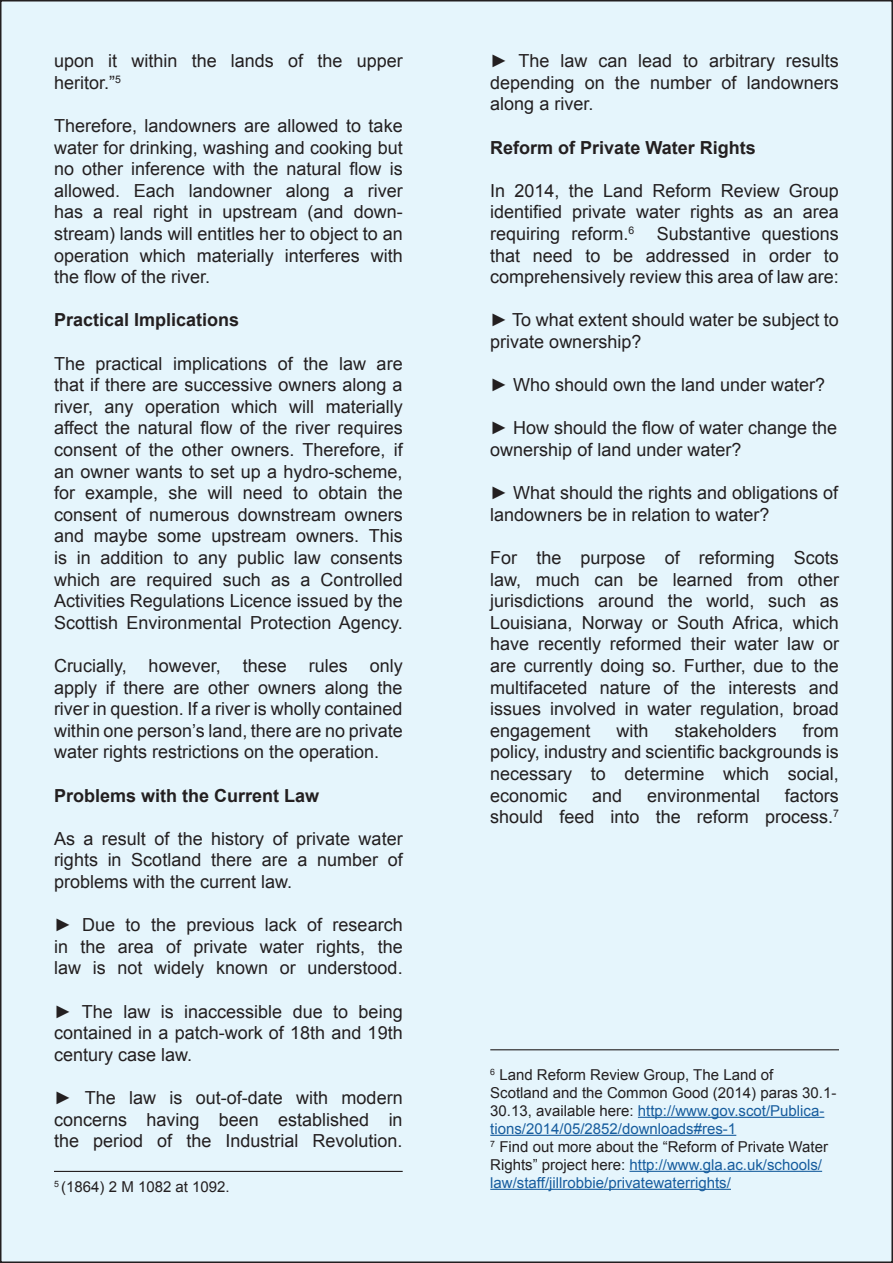
<style>
.page{position:relative;width:893px;height:1263px;background:#fff}
.page>*{position:absolute;margin:0;border:0;box-sizing:border-box;transform-origin:0 0}
.t1{font:18px/21.6px "Arial";color:#231f20}
.t2{font:700 18px "Arial";color:#231f20}
.t3{font:15px/18px "Arial";color:#175d9e}
.t4{font:15px "Arial";color:#231f20}
.s1{color:#231f20}
</style>
<div class="page">
<div style="left:1px;top:1px;width:891px;height:1261px;background:#e5f5fc"></div>
<hr style="left:54px;top:1171px;width:349px;height:1px;background:#231f20">
<hr style="left:490px;top:1049px;width:349px;height:1px;background:#231f20">
<hr style="left:638px;top:1117px;width:186px;height:1px;background:#175d9e">
<hr style="left:490px;top:1135px;width:246px;height:1px;background:#175d9e">
<hr style="left:629px;top:1171px;width:193px;height:1px;background:#175d9e">
<hr style="left:490px;top:1189px;width:241px;height:1px;background:#175d9e">
<p class="t1" style="left:54px;top:50px;width:350px">upon it within the lands of the upper</p>
<p class="t1" style="left:54px;top:72px;width:68px">heritor.”<sup>5</sup></p>
<p class="t1" style="left:54px;top:115px;width:350px;text-align:justify">Therefore, landowners are allowed to take water for drinking, washing and cooking but no other inference with the natural flow is</p>
<p class="t1" style="left:54px;top:180px;width:350px;text-align:justify">allowed. Each landowner along a river has a real right in upstream (and down&shy;stream) lands will entitles her to object to an</p>
<p class="t1" style="left:54px;top:245px;width:350px">operation which materially interferes with the flow of the river.</p>
<p class="t2" style="left:54px;top:308px;width:187px">Practical Implications</p>
<p class="t1" style="left:54px;top:353px;width:350px">The practical implications of the law are that if there are successive owners along a</p>
<p class="t1" style="left:54px;top:396px;width:350px;text-align:justify">river, any operation which will materially affect the natural flow of the river requires consent of the other owners. Therefore, if an owner wants to set up a hydro-scheme, for example, she will need to obtain the</p>
<p class="t1" style="left:54px;top:504px;width:350px;text-align:justify">consent of numerous downstream owners and maybe some upstream owners. This is in addition to any public law consents which are required such as a Controlled</p>
<p class="t1" style="left:54px;top:590px;width:350px">Activities Regulations Licence issued by the<br>Scottish Environmental Protection Agency.</p>
<p class="t1" style="left:54px;top:655px;width:350px">Crucially, however, these rules only</p>
<p class="t1" style="left:54px;top:677px;width:350px">apply if there are other owners along the</p>
<p class="t1" style="left:54px;top:698px;width:350px">river in question. If a river is wholly contained</p>
<p class="t1" style="left:54px;top:720px;width:350px">within one person’s land, there are no private</p>
<p class="t1" style="left:54px;top:741px;width:327px">water rights restrictions on the operation.</p>
<p class="t2" style="left:54px;top:783px;width:267px">Problems with the Current Law</p>
<p class="t1" style="left:54px;top:828px;width:350px;text-align:justify">As a result of the history of private water rights in Scotland there are a number of problems with the current law.</p>
<p class="t1" style="left:54px;top:914px;width:350px">► Due to the previous lack of research</p>
<p class="t1" style="left:54px;top:936px;width:350px">in the area of private water rights, the law is not widely known or understood.</p>
<p class="t1" style="left:54px;top:1001px;width:350px">► The law is inaccessible due to being</p>
<p class="t1" style="left:54px;top:1022px;width:350px">contained in a patch-work of 18th and 19th century case law.</p>
<p class="t1" style="left:54px;top:1087px;width:350px">► The law is out-of-date with modern</p>
<p class="t1" style="left:54px;top:1109px;width:350px">concerns having been established in the period of the Industrial Revolution.</p>
<p class="t4" style="left:54px;top:1176px;width:177px"><sup>5</sup> (1864) 2 M 1082 at 1092.</p>
<p class="t1" style="left:490px;top:50px;width:350px">► The law can lead to arbitrary results</p>
<p class="t1" style="left:490px;top:72px;width:350px">depending on the number of landowners along a river.</p>
<p class="t2" style="left:490px;top:135px;width:267px">Reform of Private Water Rights</p>
<p class="t1" style="left:490px;top:180px;width:350px">In 2014, the Land Reform Review Group identified private water rights as an area</p>
<p class="t1" style="left:490px;top:223px;width:350px">requiring reform.<sup>6</sup> Substantive questions that need to be addressed in order to</p>
<p class="t1" style="left:490px;top:266px;width:350px">comprehensively review this area of law are:</p>
<p class="t1" style="left:490px;top:309px;width:350px">► To what extent should water be subject to private ownership?</p>
<p class="t1" style="left:490px;top:374px;width:336px">► Who should own the land under water?</p>
<p class="t1" style="left:490px;top:417px;width:348px">► How should the flow of water change the ownership of land under water?</p>
<p class="t1" style="left:490px;top:482px;width:349px">► What should the rights and obligations of landowners be in relation to water?</p>
<p class="t1" style="left:490px;top:547px;width:350px">For the purpose of reforming Scots law, much can be learned from other</p>
<p class="t1" style="left:490px;top:590px;width:350px">jurisdictions around the world, such as</p>
<p class="t1" style="left:490px;top:612px;width:350px;text-align:justify">Louisiana, Norway or South Africa, which have recently reformed their water law or are currently doing so. Further, due to the multifaceted nature of the interests and</p>
<p class="t1" style="left:490px;top:698px;width:350px">issues involved in water regulation, broad engagement</p>
<p class="t1" style="left:617px;top:720px;width:34px">with</p>
<p class="t1" style="left:675px;top:720px;width:104px">stakeholders</p>
<p class="t1" style="left:803px;top:720px;width:37px">from</p>
<p class="t1" style="left:490px;top:741px;width:350px">policy, industry and scientific backgrounds is</p>
<p class="t1" style="left:490px;top:763px;width:350px">necessary to determine which social,</p>
<p class="t1" style="left:490px;top:785px;width:79px">economic</p>
<p class="t1" style="left:592px;top:785px;width:32px">and</p>
<p class="t1" style="left:647px;top:785px;width:115px">environmental</p>
<p class="t1" style="left:490px;top:785px;width:350px;text-align:right">factors<br>should feed into the reform process.<sup>7</sup></p>
<p class="t4" style="left:490px;top:1064px;width:285px"><sup>6</sup> Land Reform Review Group, The Land of</p>
<p class="t3" style="left:490px;top:1083px;width:348px"><span class="s1">Scotland and the Common Good (2014) paras 30.1-<br>30.13, available here:</span> http://www.gov.scot/Publica&shy;tions/2014/05/2852/downloads#res-1</p>
<p class="t3" style="left:490px;top:1137px;width:339px"><sup>7</sup> <span class="s1">Find out more about the “Reform of Private Water<br>Rights” project here:</span> http://www.gla.ac.uk/schools/ law/staff/jillrobbie/privatewaterrights/</p>
</div>
